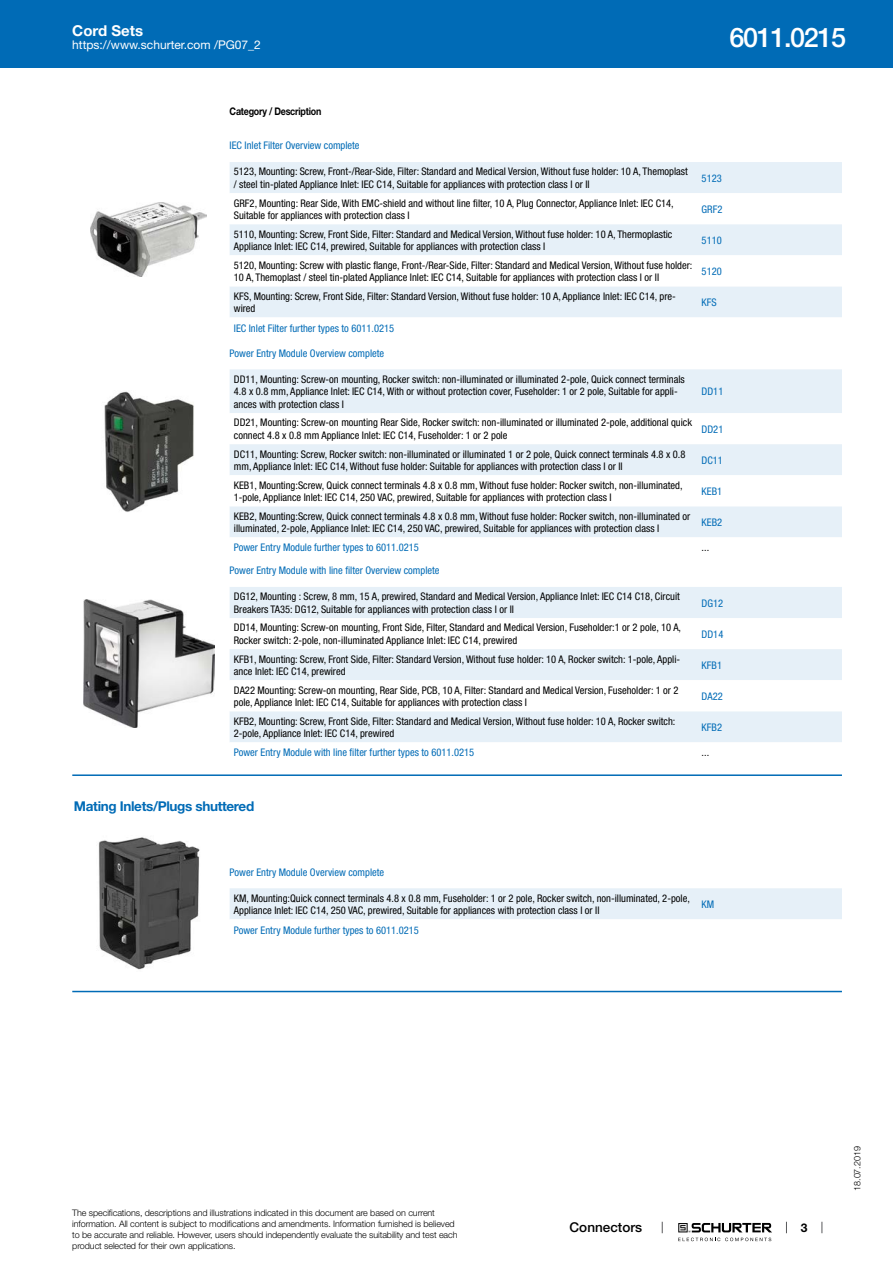
<style>
.page{position:relative;width:893px;height:1263px;background:#fff}
.page>*{position:absolute;margin:0;border:0;box-sizing:border-box;transform-origin:0 0}
.t1{font:500 27px "Helvetica Neue LT";letter-spacing:-.05em;color:#fff}
.t2{font:700 15px "Helvetica Neue LT";color:#fff}
.t3{font:700 13.5px "Helvetica Neue LT";letter-spacing:-.025em;color:#006bb6}
.t4{font:500 13.5px "Helvetica Neue LT";color:#000}
.t5{font:12px "Helvetica Neue LT";color:#fff}
.t6{font:700 12px "Helvetica Neue LT";color:#000}
.t7{font:condensed 10.5px/12.6px "Helvetica Neue LT";color:#000}
.t8{font:condensed 10.5px "Helvetica Neue LT";color:#006bb6}
.t9{font:700 10.5px "Helvetica Neue LT";letter-spacing:-.025em;color:#000;scale:.85 1}
.t10{font:300 9px/10.8px "Helvetica Neue LT";letter-spacing:-.01em;color:#000}
</style>
<div class="page">
<svg style="left:678px;top:1223px;width:94px;height:18px"></svg>
<div style="left:0;top:0;width:893px;height:68px;background:#006bb6"></div>
<img style="left:91px;top:203px;width:116px;height:74px">
<div style="left:230px;top:162px;width:612px;height:31px;background:#e6f0f8"></div>
<svg style="left:230px;top:224px;width:612px;height:93px;fill:#e6f0f8"></svg>
<img style="left:104px;top:391px;width:90px;height:121px">
<div style="left:230px;top:369px;width:612px;height:44px;background:#e6f0f8"></div>
<svg style="left:230px;top:444px;width:612px;height:93px;fill:#e6f0f8"></svg>
<img style="left:83px;top:599px;width:131px;height:129px">
<div style="left:230px;top:587px;width:612px;height:31px;background:#e6f0f8"></div>
<svg style="left:230px;top:649px;width:612px;height:93px;fill:#e6f0f8"></svg>
<hr style="left:72px;top:774px;width:770px;height:2px;background:#006bb6">
<img style="left:98px;top:837px;width:102px;height:133px">
<div style="left:230px;top:888px;width:612px;height:31px;background:#e6f0f8"></div>
<hr style="left:72px;top:991px;width:770px;height:1px;background:#006bb6">
<h2 class="t2" style="left:72px;top:21px;width:72px">Cord Sets</h2>
<p class="t5" style="left:72px;top:38px;width:190px">https://www.schurter.com /PG07_2</p>
<h1 class="t1" style="left:729px;top:21px;width:118px">6011.0215</h1>
<p class="t9" style="left:230px;top:105px;width:109px">Category / Description</p>
<p class="t8" style="left:230px;top:140px;width:131px">IEC Inlet Filter Overview complete</p>
<p class="t7" style="left:234px;top:165px;width:456px">5123, Mounting: Screw, Front-/Rear-Side, Filter: Standard and Medical Version, Without fuse holder: 10 A, Themoplast / steel tin-plated Appliance Inlet: IEC C14, Suitable for appliances with protection class I or II</p>
<p class="t8" style="left:702px;top:172px;width:22px">5123</p>
<p class="t7" style="left:234px;top:196px;width:441px">GRF2, Mounting: Rear Side, With EMC-shield and without line filter, 10 A, Plug Connector, Appliance Inlet: IEC C14,<br>Suitable for appliances with protection class I</p>
<p class="t8" style="left:702px;top:203px;width:22px">GRF2</p>
<p class="t7" style="left:234px;top:227px;width:440px">5110, Mounting: Screw, Front Side, Filter: Standard and Medical Version, Without fuse holder: 10 A, Thermoplastic<br>Appliance Inlet: IEC C14, prewired, Suitable for appliances with protection class I</p>
<p class="t8" style="left:702px;top:234px;width:22px">5110</p>
<p class="t7" style="left:234px;top:259px;width:460px">5120, Mounting: Screw with plastic flange, Front-/Rear-Side, Filter: Standard and Medical Version, Without fuse holder:<br>10 A, Themoplast / steel tin-plated Appliance Inlet: IEC C14, Suitable for appliances with protection class I or II</p>
<p class="t8" style="left:702px;top:265px;width:22px">5120</p>
<p class="t7" style="left:234px;top:290px;width:443px">KFS, Mounting: Screw, Front Side, Filter: Standard Version, Without fuse holder: 10 A, Appliance Inlet: IEC C14, pre&shy;wired</p>
<p class="t8" style="left:702px;top:296px;width:17px">KFS</p>
<p class="t8" style="left:234px;top:322px;width:162px">IEC Inlet Filter further types to 6011.0215</p>
<p class="t8" style="left:230px;top:347px;width:156px">Power Entry Module Overview complete</p>
<p class="t7" style="left:234px;top:373px;width:452px">DD11, Mounting: Screw-on mounting, Rocker switch: non-illuminated or illuminated 2-pole, Quick connect terminals<br>4.8 x 0.8 mm, Appliance Inlet: IEC C14, With or without protection cover, Fuseholder: 1 or 2 pole, Suitable for appli&shy;ances with protection class I</p>
<p class="t8" style="left:702px;top:386px;width:23px">DD11</p>
<p class="t7" style="left:234px;top:416px;width:460px">DD21, Mounting: Screw-on mounting Rear Side, Rocker switch: non-illuminated or illuminated 2-pole, additional quick connect 4.8 x 0.8 mm Appliance Inlet: IEC C14, Fuseholder: 1 or 2 pole</p>
<p class="t8" style="left:702px;top:423px;width:23px">DD21</p>
<p class="t7" style="left:234px;top:447px;width:453px">DC11, Mounting: Screw, Rocker switch: non-illuminated or illuminated 1 or 2 pole, Quick connect terminals 4.8 x 0.8 mm, Appliance Inlet: IEC C14, Without fuse holder: Suitable for appliances with protection class I or II</p>
<p class="t8" style="left:702px;top:454px;width:23px">DC11</p>
<p class="t7" style="left:234px;top:478px;width:450px">KEB1, Mounting:Screw, Quick connect terminals 4.8 x 0.8 mm, Without fuse holder: Rocker switch, non-illuminated,<br>1-pole, Appliance Inlet: IEC C14, 250 VAC, prewired, Suitable for appliances with protection class I</p>
<p class="t8" style="left:702px;top:485px;width:22px">KEB1</p>
<p class="t7" style="left:234px;top:510px;width:458px">KEB2, Mounting:Screw, Quick connect terminals 4.8 x 0.8 mm, Without fuse holder: Rocker switch, non-illuminated or illuminated, 2-pole, Appliance Inlet: IEC C14, 250 VAC, prewired, Suitable for appliances with protection class I</p>
<p class="t8" style="left:702px;top:516px;width:22px">KEB2</p>
<p class="t8" style="left:234px;top:541px;width:186px">Power Entry Module further types to 6011.0215</p>
<p class="t7" style="left:702px;top:541px;width:9px">...</p>
<p class="t8" style="left:230px;top:564px;width:211px">Power Entry Module with line filter Overview complete</p>
<p class="t7" style="left:234px;top:590px;width:447px">DG12, Mounting : Screw, 8 mm, 15 A, prewired, Standard and Medical Version, Appliance Inlet: IEC C14 C18, Circuit<br>Breakers TA35: DG12, Suitable for appliances with protection class I or II</p>
<p class="t8" style="left:702px;top:597px;width:23px">DG12</p>
<p class="t7" style="left:234px;top:621px;width:449px">DD14, Mounting: Screw-on mounting, Front Side, Filter, Standard and Medical Version, Fuseholder:1 or 2 pole, 10 A,<br>Rocker switch: 2-pole, non-illuminated Appliance Inlet: IEC C14, prewired</p>
<p class="t8" style="left:702px;top:628px;width:23px">DD14</p>
<p class="t7" style="left:234px;top:652px;width:448px">KFB1, Mounting: Screw, Front Side, Filter: Standard Version, Without fuse holder: 10 A, Rocker switch: 1-pole, Appli&shy;ance Inlet: IEC C14, prewired</p>
<p class="t8" style="left:702px;top:659px;width:22px">KFB1</p>
<p class="t7" style="left:234px;top:683px;width:446px">DA22 Mounting: Screw-on mounting, Rear Side, PCB, 10 A, Filter: Standard and Medical Version, Fuseholder: 1 or 2 pole, Appliance Inlet: IEC C14, Suitable for appliances with protection class I</p>
<p class="t8" style="left:702px;top:690px;width:23px">DA22</p>
<p class="t7" style="left:234px;top:714px;width:443px">KFB2, Mounting: Screw, Front Side, Filter: Standard and Medical Version, Without fuse holder: 10 A, Rocker switch:<br>2-pole, Appliance Inlet: IEC C14, prewired</p>
<p class="t8" style="left:702px;top:721px;width:22px">KFB2</p>
<p class="t8" style="left:234px;top:746px;width:242px">Power Entry Module with line filter further types to 6011.0215</p>
<p class="t7" style="left:702px;top:746px;width:9px">...</p>
<p class="t3" style="left:74px;top:798px;width:182px">Mating Inlets/Plugs shuttered</p>
<p class="t8" style="left:230px;top:866px;width:156px">Power Entry Module Overview complete</p>
<p class="t7" style="left:234px;top:891px;width:457px">KM, Mounting:Quick connect terminals 4.8 x 0.8 mm, Fuseholder: 1 or 2 pole, Rocker switch, non-illuminated, 2-pole,<br>Appliance Inlet: IEC C14, 250 VAC, prewired, Suitable for appliances with protection class I or II</p>
<p class="t8" style="left:702px;top:898px;width:14px">KM</p>
<p class="t8" style="left:234px;top:924px;width:186px">Power Entry Module further types to 6011.0215</p>
<p class="t10" style="left:72px;top:1207px;width:387px">The specifications, descriptions and illustrations indicated in this document are based on current information. All content is subject to modifications and amendments. Information furnished is believed to be accurate and reliable. However, users should independently evaluate the suitability and test each product selected for their own applications.</p>
<p class="t4" style="left:570px;top:1219px;width:74px">Connectors</p>
<p class="t6" style="left:801px;top:1220px;width:8px">3</p>
<p class="t10" style="left:852px;top:1191px;width:46px;rotate:-90deg">18.07.2019</p>
</div>
